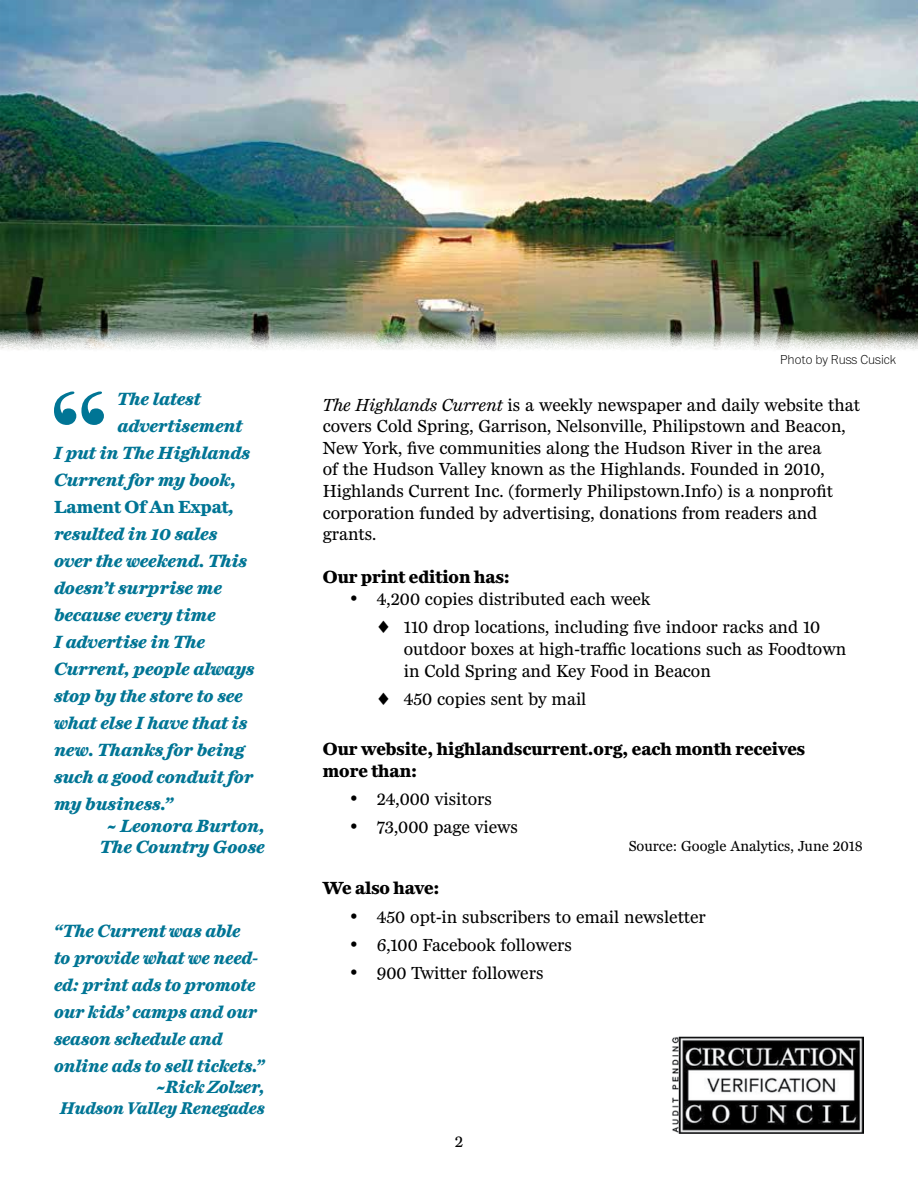
<style>
.page{position:relative;width:918px;height:1188px;background:#fff}
.page>*{position:absolute;margin:0;border:0;box-sizing:border-box;transform-origin:0 0}
.t1{font:18px/21.6px "Miller Daily Two";color:#000}
.t2{font:italic 700 18px/27px "Miller Daily Two";color:#007595;text-align:center}
.t3{font:700 18px/21.6px "Miller Daily Two";color:#000}
.t4{font:700 18px "Miller Daily Two";color:#007595}
.t5{font:italic 700 17.25px "Miller Daily Two";color:#007595}
.t6{font:16.5px "Miller Daily Two";color:#000}
.t7{font:15px "Miller Daily Two";color:#000}
.t8{font:100 13.5px "Franklin ITC Pro";color:#000}
.s1{font-style:italic}
</style>
<div class="page">
<img style="left:0;top:0;width:918px;height:350px">
<svg style="left:54px;top:392px;width:50px;height:33px"></svg>
<img style="left:672px;top:1036px;width:192px;height:98px">
<p class="t2" style="left:117px;top:385px;width:85px">The latest</p>
<p class="t2" style="left:117px;top:412px;width:126px">advertisement</p>
<p class="t2" style="left:54px;top:439px;width:197px">I put in The Highlands</p>
<p class="t2" style="left:54px;top:466px;width:183px">Current for my book,</p>
<p class="t4" style="left:54px;top:496px;width:182px">Lament Of An Expat<span class="s1">,</span></p>
<p class="t2" style="left:54px;top:520px;width:165px">resulted in 10 sales</p>
<p class="t2" style="left:54px;top:547px;width:194px">over the weekend. This</p>
<p class="t2" style="left:54px;top:574px;width:170px">doesn’t surprise me</p>
<p class="t2" style="left:54px;top:601px;width:163px">because every time</p>
<p class="t2" style="left:54px;top:628px;width:153px">I advertise in The</p>
<p class="t2" style="left:54px;top:655px;width:202px">Current, people always</p>
<p class="t2" style="left:54px;top:682px;width:190px">stop by the store to see</p>
<p class="t2" style="left:54px;top:709px;width:195px">what else I have that is</p>
<p class="t2" style="left:54px;top:736px;width:192px">new. Thanks for being</p>
<p class="t2" style="left:54px;top:763px;width:201px">such a good conduit for</p>
<p class="t2" style="left:54px;top:790px;width:120px">my business.”</p>
<p class="t2" style="left:100px;top:815px;width:166px;line-height:21.6px">~ Leonora Burton,<br>The Country Goose</p>
<p class="t2" style="left:54px;top:917px;width:212px;text-align:left">“The Current was able<br>to provide what we need&shy;ed: print ads to promote our kids’ camps and our season schedule and online ads to sell tickets.”</p>
<p class="t2" style="left:156px;top:1073px;width:110px">~Rick Zolzer,</p>
<p class="t5" style="left:60px;top:1098px;width:206px">Hudson Valley Renegades</p>
<p class="t8" style="left:780px;top:353px;width:118px">Photo by Russ Cusick</p>
<p class="t1" style="left:323px;top:394px;width:539px"><span class="s1">The Highlands Current</span> is a weekly newspaper and daily website that covers Cold Spring, Garrison, Nelsonville, Philipstown and Beacon, New York, five communities along the Hudson River in the area<br>of the Hudson Valley known as the Highlands. Founded in 2010, Highlands Current Inc. (formerly Philipstown.Info) is a nonprofit corporation funded by advertising, donations from readers and grants.</p>
<p class="t3" style="left:323px;top:566px;width:189px">Our print edition has:</p>
<p class="t1" style="left:377px;top:585px;width:445px;line-height:28.3px;text-indent:-27px">• 4,200 copies distributed each week<br>♦ 110 drop locations, including five indoor racks and 10</p>
<p class="t1" style="left:404px;top:638px;width:444px">outdoor boxes at high-traffic locations such as Foodtown in Cold Spring and Key Food in Beacon</p>
<p class="t1" style="left:377px;top:688px;width:211px">♦ 450 copies sent by mail</p>
<p class="t3" style="left:323px;top:738px;width:484px">Our website, highlandscurrent.org, each month receives more than:</p>
<p class="t1" style="left:350px;top:788px;width:144px">• 24,000 visitors</p>
<p class="t1" style="left:350px;top:816px;width:170px">• 73,000 page views</p>
<p class="t7" style="left:629px;top:838px;width:236px">Source: Google Analytics, June 2018</p>
<p class="t3" style="left:323px;top:877px;width:118px">We also have:</p>
<p class="t1" style="left:350px;top:906px;width:357px">• 450 opt-in subscribers to email newsletter</p>
<p class="t1" style="left:350px;top:934px;width:224px">• 6,100 Facebook followers</p>
<p class="t1" style="left:350px;top:962px;width:195px">• 900 Twitter followers</p>
<p class="t6" style="left:455px;top:1133px;width:10px">2</p>
</div>
